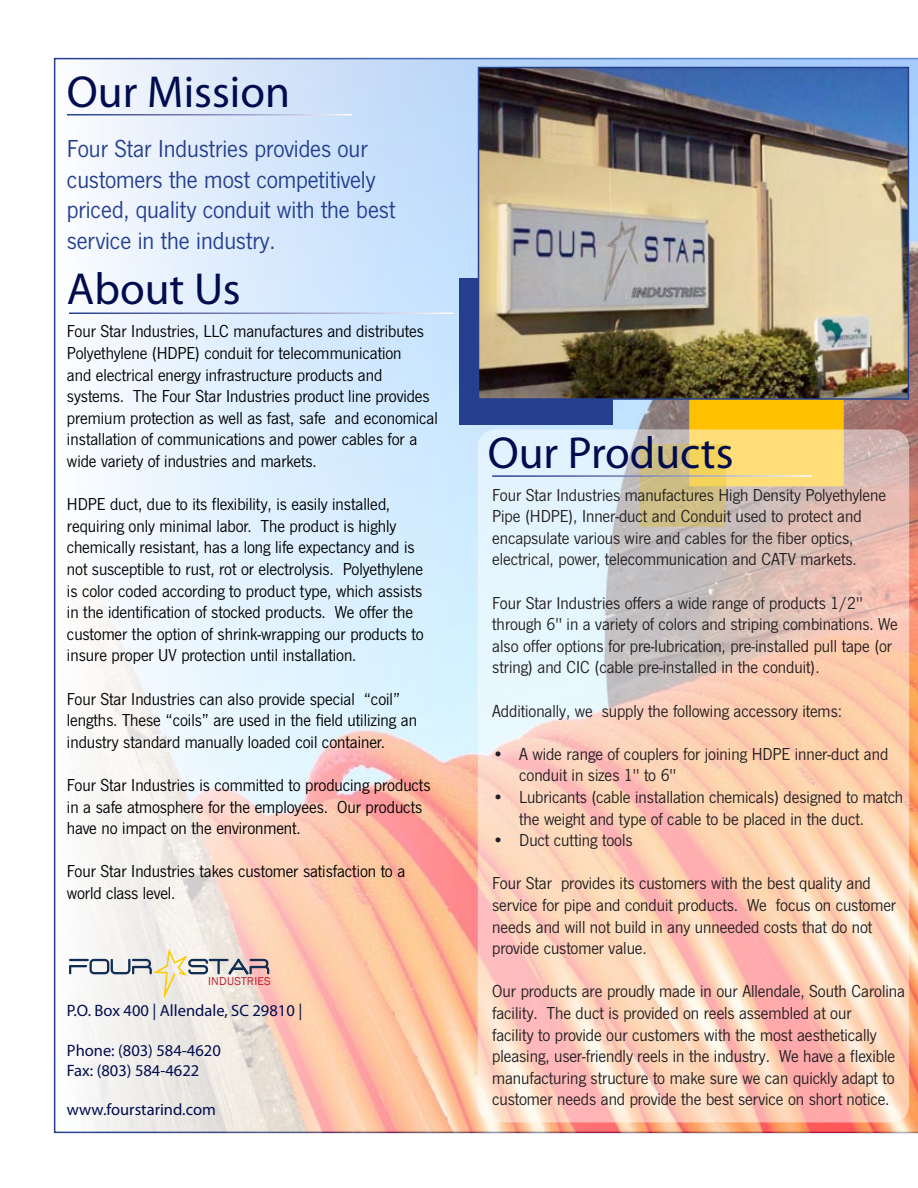
<style>
.page{position:relative;width:918px;height:1188px;background:#fff}
.page>*{position:absolute;margin:0;border:0;box-sizing:border-box;transform-origin:0 0}
.t1{font:45px "Myriad Pro";color:#010c4e}
.t2{font:25.5px/30.6px "AHJ News Gothic";color:#253f8e}
.t3{font:18px/21.6px "AHJ News Gothic";letter-spacing:-.005em;color:#231f20}
.t4{font:18px/21.6px "AHJ News Gothic";color:#000}
.t5{font:16.5px "Myriad Pro";color:#010c4e}
.t6{font:11.7px "Franklin Gothic";letter-spacing:.02em;color:#be1d2c}
</style>
<div class="page">
<img style="left:54px;top:59px;width:864px;height:1073px">
<div style="left:689px;top:338px;width:155px;height:148px;background:#ffc000;border:2px solid #ffc000"></div>
<svg style="left:478px;top:429px;width:431px;height:693px;background:#f1d1c0"></svg>
<svg style="left:640px;top:444px;width:86px;height:82px;background:#d5c17b"></svg>
<div style="left:459px;top:278px;width:153px;height:147px;background:#253f8e"></div>
<img style="left:481px;top:70px;width:425px;height:327px">
<div style="left:478px;top:67px;width:431px;height:333px;border:2px solid #25408f"></div>
<hr style="left:492px;top:475px;width:320px;height:2px;background:#fff">
<hr style="left:67px;top:114px;width:285px;height:2px;background:#fff">
<hr style="left:69px;top:313px;width:384px;height:1px;background:#fff">
<svg style="left:69px;top:949px;width:200px;height:49px"></svg>
<p class="t1" style="left:67px;top:67px;width:225px">Our Mission</p>
<p class="t2" style="left:67px;top:133px;width:330px">Four Star Industries provides our customers the most competitively priced, quality conduit with the best service in the industry.</p>
<p class="t1" style="left:67px;top:264px;width:175px">About Us</p>
<p class="t4" style="left:67px;top:321px;width:373px">Four Star Industries, LLC manufactures and distributes Polyethylene (HDPE) conduit for telecommunication<br>and electrical energy infrastructure products and systems. The Four Star Industries product line provides premium protection as well as fast, safe and economical installation of communications and power cables for a wide variety of industries and markets.</p>
<p class="t4" style="left:67px;top:493px;width:358px">HDPE duct, due to its flexibility, is easily installed, requiring only minimal labor. The product is highly chemically resistant, has a long life expectancy and is not susceptible to rust, rot or electrolysis. Polyethylene is color coded according to product type, which assists in the identification of stocked products. We offer the customer the option of shrink-wrapping our products to insure proper UV protection until installation.</p>
<p class="t4" style="left:67px;top:688px;width:352px">Four Star Industries can also provide special “coil” lengths. These “coils” are used in the field utilizing an industry standard manually loaded coil container.</p>
<p class="t4" style="left:67px;top:774px;width:365px">Four Star Industries is committed to producing products in a safe atmosphere for the employees. Our products have no impact on the environment.</p>
<p class="t4" style="left:67px;top:861px;width:340px">Four Star Industries takes customer satisfaction to a world class level.</p>
<p class="t6" style="left:208px;top:974px;width:64px">INDUSTRIES</p>
<p class="t5" style="left:67px;top:1002px;width:237px">P.O. Box 400 | Allendale, SC 29810 |</p>
<p class="t5" style="left:67px;top:1041px;width:155px">Phone: (803) 584-4620</p>
<p class="t5" style="left:67px;top:1061px;width:134px">Fax: (803) 584-4622</p>
<p class="t5" style="left:67px;top:1101px;width:150px">www.fourstarind.com</p>
<p class="t1" style="left:488px;top:428px;width:247px">Our Products</p>
<p class="t3" style="left:492px;top:484px;width:395px">Four Star Industries manufactures High Density Polyethylene Pipe (HDPE), Inner-duct and Conduit used to protect and encapsulate various wire and cables for the fiber optics, electrical, power, telecommunication and CATV markets.</p>
<p class="t3" style="left:492px;top:592px;width:407px">Four Star Industries offers a wide range of products 1/2″ through 6″ in a variety of colors and striping combinations. We also offer options for pre-lubrication, pre-installed pull tape (or string) and CIC (cable pre-installed in the conduit).</p>
<p class="t3" style="left:492px;top:700px;width:351px">Additionally, we supply the following accessory items:</p>
<p class="t3" style="left:519px;top:743px;width:371px;text-indent:-27px">• A wide range of couplers for joining HDPE inner-duct and conduit in sizes 1″ to 6″</p>
<p class="t3" style="left:519px;top:786px;width:386px;text-indent:-27px">• Lubricants (cable installation chemicals) designed to match the weight and type of cable to be placed in the duct.</p>
<p class="t3" style="left:492px;top:829px;width:142px">• Duct cutting tools</p>
<p class="t3" style="left:492px;top:873px;width:405px">Four Star provides its customers with the best quality and service for pipe and conduit products. We focus on customer needs and will not build in any unneeded costs that do not provide customer value.</p>
<p class="t3" style="left:492px;top:981px;width:414px">Our products are proudly made in our Allendale, South Carolina facility. The duct is provided on reels assembled at our<br>facility to provide our customers with the most aesthetically pleasing, user-friendly reels in the industry. We have a flexible manufacturing structure to make sure we can quickly adapt to customer needs and provide the best service on short notice.</p>
</div>
